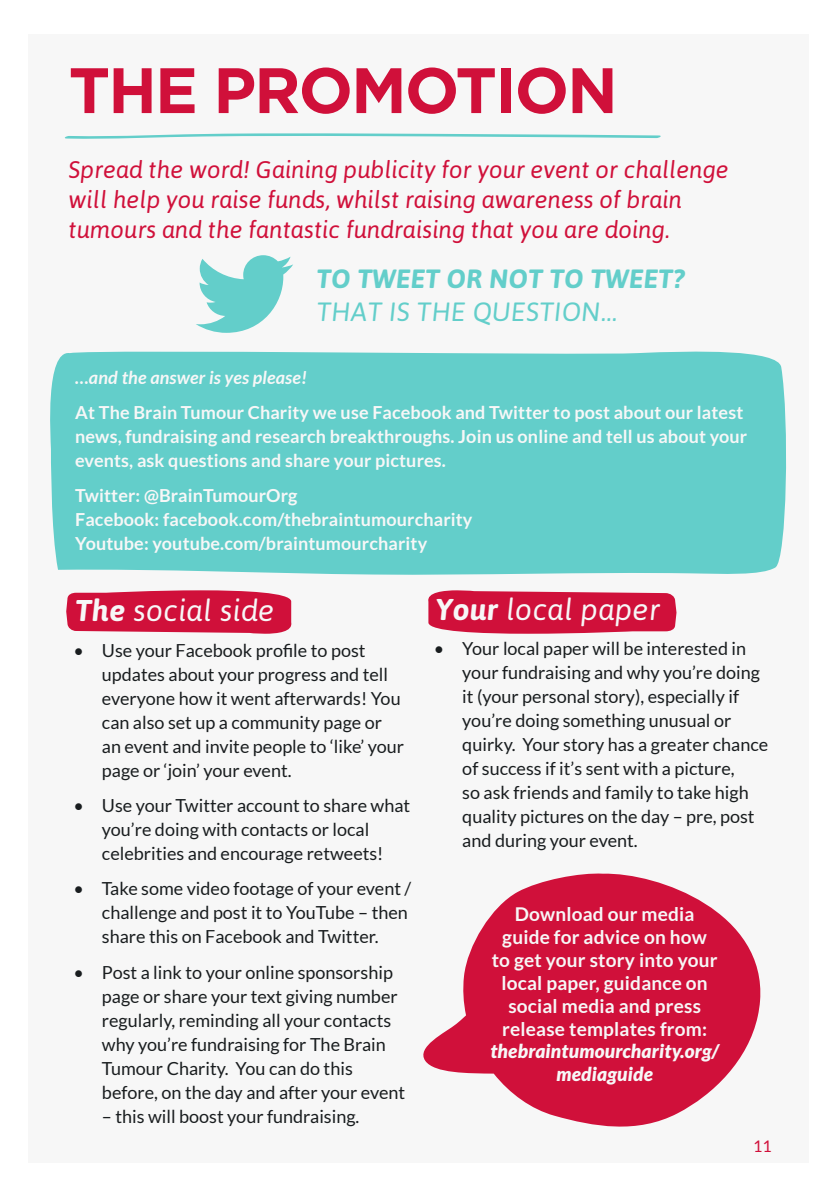
<style>
.page{position:relative;width:840px;height:1191px;background:#fff}
.page>*{position:absolute;margin:0;border:0;box-sizing:border-box;transform-origin:0 0}
.t1{font:700 64px "Gotham";letter-spacing:-.03em;color:#d0103a}
.t2{font:italic 30px "Asap";letter-spacing:.01em;color:#f7f7f7}
.t3{font:italic 700 26.4px "Asap";letter-spacing:.01em;color:#63ceca}
.t4{font:italic 26.4px "Asap";letter-spacing:.01em;color:#63ceca}
.t5{font:italic 24px/30px "Asap";color:#d0103a}
.t6{font:700 19px/22.8px "Lato";letter-spacing:.01em;color:#f7f7f7;text-align:center}
.t7{font:italic 900 19px/22.8px "Lato";letter-spacing:.01em;color:#f7f7f7;text-align:center}
.t8{font:18px/24px "Lato";color:#191d1f}
.t9{font:700 18px/24px "Lato";letter-spacing:.005em;color:#f7f7f7}
.t10{font:italic 700 18px "Lato";letter-spacing:.005em;color:#f7f7f7}
.t11{font:16px "Lato";color:#d0103a}
.s1{font-weight:700}
</style>
<div class="page">
<div style="left:28px;top:34px;width:780px;height:1128px;background:#f7f7f7"></div>
<svg style="left:64px;top:133px;width:597px;height:6px"></svg>
<svg style="left:66px;top:590px;width:226px;height:44px;background:#d3264c"></svg>
<svg style="left:428px;top:590px;width:248px;height:44px;background:#d3254b"></svg>
<div style="left:50px;top:351px;width:737px;height:224px;background:#63ceca"></div>
<svg style="left:423px;top:873px;width:338px;height:254px;fill:#d0103a"></svg>
<svg style="left:196px;top:255px;width:97px;height:78px"></svg>
<h1 class="t1" style="left:69px;top:53px;width:539px">THE PROMOTION</h1>
<h3 class="t5" style="left:69px;top:154px;width:661px">Spread the word! Gaining publicity for your event or challenge will help you raise funds, whilst raising awareness of brain tumours and the fantastic fundraising that you are doing.</h3>
<h3 class="t3" style="left:317px;top:264px;width:369px">TO TWEET OR NOT TO TWEET?</h3>
<h3 class="t4" style="left:317px;top:297px;width:33px">That</h3>
<h3 class="t4" style="left:389px;top:297px;width:229px">is the question…</h3>
<p class="t10" style="left:75px;top:367px;width:233px">…and the answer is yes please!</p>
<p class="t9" style="left:75px;top:400px;width:673px">At The Brain Tumour Charity we use Facebook and Twitter to post about our latest news, fundraising and research breakthroughs. Join us online and tell us about your events, ask questions and share your pictures.</p>
<p class="t9" style="left:75px;top:483px;width:398px">Twitter: @BrainTumourOrg<br>Facebook: facebook.com/thebraintumourcharity<br>Youtube: youtube.com/braintumourcharity</p>
<h2 class="t2" style="left:75px;top:593px;width:200px"><span class="s1">THE</span> social side</h2>
<p class="t8" style="left:102px;top:638px;width:303px;text-indent:-28px">• Use your Facebook profile to post updates about your progress and tell everyone how it went afterwards! You can also set up a community page or an event and invite people to ‘like’ your page or ‘join’ your event.</p>
<p class="t8" style="left:102px;top:793px;width:310px;text-indent:-28px">• Use your Twitter account to share what you’re doing with contacts or local celebrities and encourage retweets!</p>
<p class="t8" style="left:102px;top:876px;width:310px;text-indent:-28px">• Take some video footage of your event / challenge and post it to YouTube – then share this on Facebook and Twitter.</p>
<p class="t8" style="left:102px;top:960px;width:305px;text-indent:-28px">• Post a link to your online sponsorship page or share your text giving number regularly, reminding all your contacts why you’re fundraising for The Brain Tumour Charity. You can do this before, on the day and after your event</p>
<p class="t8" style="left:102px;top:1104px;width:259px">– this will boost your fundraising.</p>
<h2 class="t2" style="left:435px;top:592px;width:226px"><span class="s1">YOUR</span> local paper</h2>
<p class="t8" style="left:462px;top:636px;width:307px;text-indent:-28px">• Your local paper will be interested in your fundraising and why you’re doing it (your personal story), especially if you’re doing something unusual or quirky. Your story has a greater chance of success if it’s sent with a picture,<br>so ask friends and family to take high quality pictures on the day – pre, post and during your event.</p>
<p class="t6" style="left:491px;top:903px;width:227px">Download our media guide for advice on how to get your story into your local paper, guidance on social media and press release templates from:</p>
<p class="t7" style="left:490px;top:1040px;width:230px">thebraintumourcharity.org/ mediaguide</p>
<p class="t11" style="left:752px;top:1136px;width:20px">11</p>
</div>
